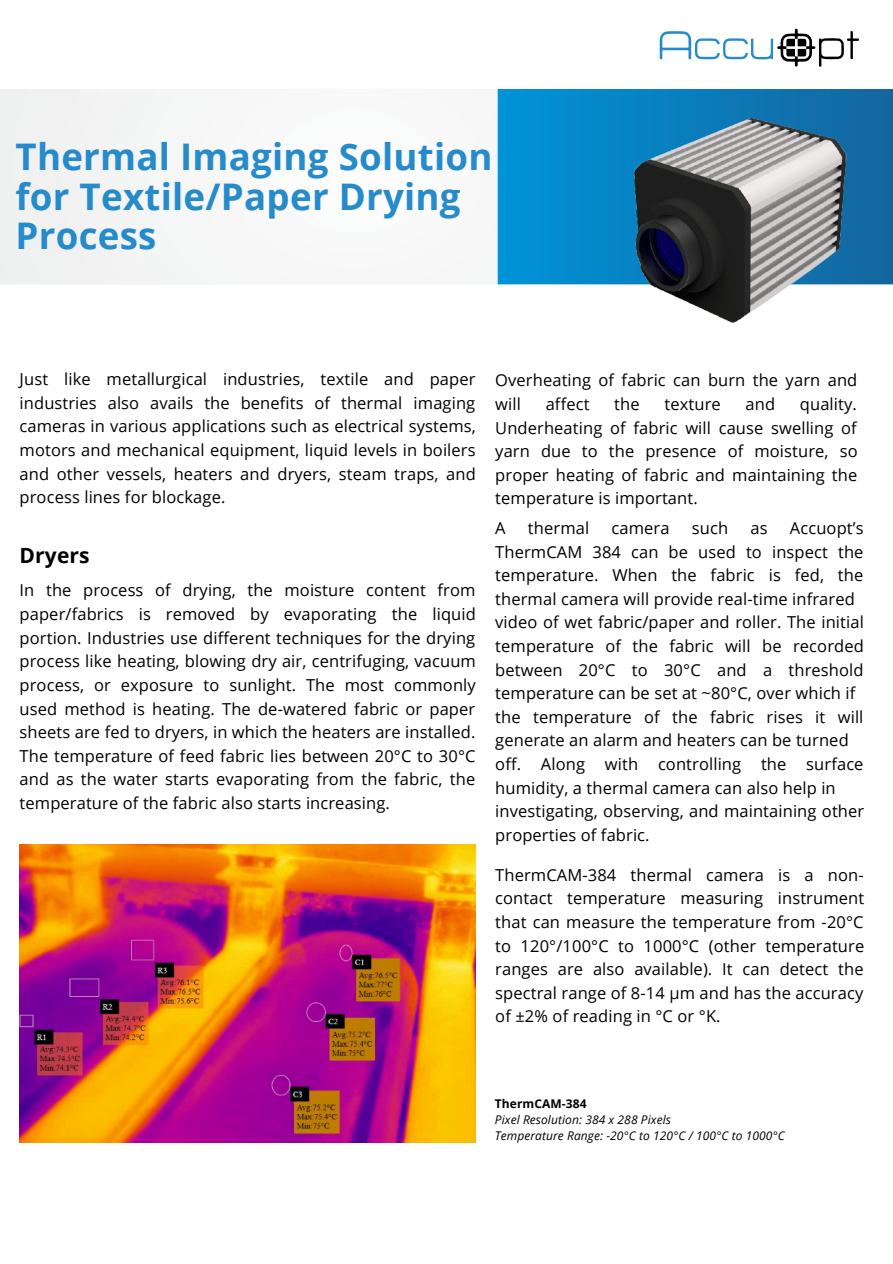
<style>
.page{position:relative;width:893px;height:1264px;background:#fff}
.page>*{position:absolute;margin:0;border:0;box-sizing:border-box;transform-origin:0 0}
.t1{font:700 36.6px/39.9px "Open Sans";letter-spacing:.005em;color:#268bcb}
.t2{font:700 21px "Open Sans";letter-spacing:.005em;color:#000}
.t3{font:16.5px/23.5px "Open Sans";letter-spacing:.005em;color:#000;text-align:justify}
.t4{font:italic 12px/16px "Open Sans";letter-spacing:.01em;color:#000}
.t5{font:700 12px "Open Sans";letter-spacing:.01em;color:#000}
</style>
<div class="page">
<img style="left:0;top:89px;width:892px;height:196px">
<img style="left:614px;top:105px;width:254px;height:219px">
<svg style="left:659px;top:29px;width:199px;height:38px"></svg>
<img style="left:20px;top:844px;width:455px;height:298px">
<h1 class="t1" style="left:16px;top:135px;width:478px">Thermal Imaging Solution for Textile/Paper Drying<br>Process</h1>
<p class="t3" style="left:20px;top:367px;width:458px">Just like metallurgical industries, textile and paper industries also avails the benefits of thermal imaging cameras in various applications such as electrical systems, motors and mechanical equipment, liquid levels in boilers and other vessels, heaters and dryers, steam traps, and process lines for blockage.</p>
<p class="t2" style="left:20px;top:540px;width:72px">Dryers</p>
<p class="t3" style="left:20px;top:578px;width:458px">In the process of drying, the moisture content from paper/fabrics is removed by evaporating the liquid portion. Industries use different techniques for the drying process like heating, blowing dry air, centrifuging, vacuum process, or exposure to sunlight. The most commonly used method is heating. The de-watered fabric or paper sheets are fed to dryers, in which the heaters are installed.<br>The temperature of feed fabric lies between 20°C to 30°C and as the water starts evaporating from the fabric, the temperature of the fabric also starts increasing.</p>
<p class="t3" style="left:495px;top:368px;width:363px">Overheating of fabric can burn the yarn and will</p>
<p class="t3" style="left:545px;top:392px;width:45px">affect</p>
<p class="t3" style="left:614px;top:392px;width:27px">the</p>
<p class="t3" style="left:664px;top:392px;width:58px">texture</p>
<p class="t3" style="left:745px;top:392px;width:31px">and</p>
<p class="t3" style="left:495px;top:392px;width:364px;text-indent:304px">quality.<br>Underheating of fabric will cause swelling of yarn due to the presence of moisture, so proper heating of fabric and maintaining the temperature is important.</p>
<p class="t3" style="left:495px;top:515px;width:12px">A</p>
<p class="t3" style="left:528px;top:515px;width:63px">thermal</p>
<p class="t3" style="left:611px;top:515px;width:60px">camera</p>
<p class="t3" style="left:691px;top:515px;width:38px">such</p>
<p class="t3" style="left:750px;top:515px;width:19px">as</p>
<p class="t3" style="left:495px;top:515px;width:370px;text-align:left;text-indent:294px">Accuopt’s ThermCAM 384 can be used to inspect the temperature. When the fabric is fed, the thermal camera will provide real-time infrared video of wet fabric/paper and roller. The initial temperature of the fabric will be recorded between 20°C to 30°C and a threshold temperature can be set at ~80°C, over which if the temperature of the fabric rises it will generate an alarm and heaters can be turned off. Along with controlling the surface humidity, a thermal camera can also help in investigating, observing, and maintaining other properties of fabric.</p>
<p class="t3" style="left:495px;top:862px;width:370px">ThermCAM-384 thermal camera is a non&shy;contact temperature measuring instrument that can measure the temperature from -20°C to 120°/100°C to 1000°C (other temperature ranges are also available). It can detect the spectral range of 8-14 µm and has the accuracy of ±2% of reading in °C or °K.</p>
<p class="t5" style="left:495px;top:1095px;width:93px">ThermCAM-384</p>
<p class="t4" style="left:495px;top:1111px;width:291px">Pixel Resolution: 384 x 288 Pixels<br>Temperature Range: -20°C to 120°C / 100°C to 1000°C</p>
</div>
